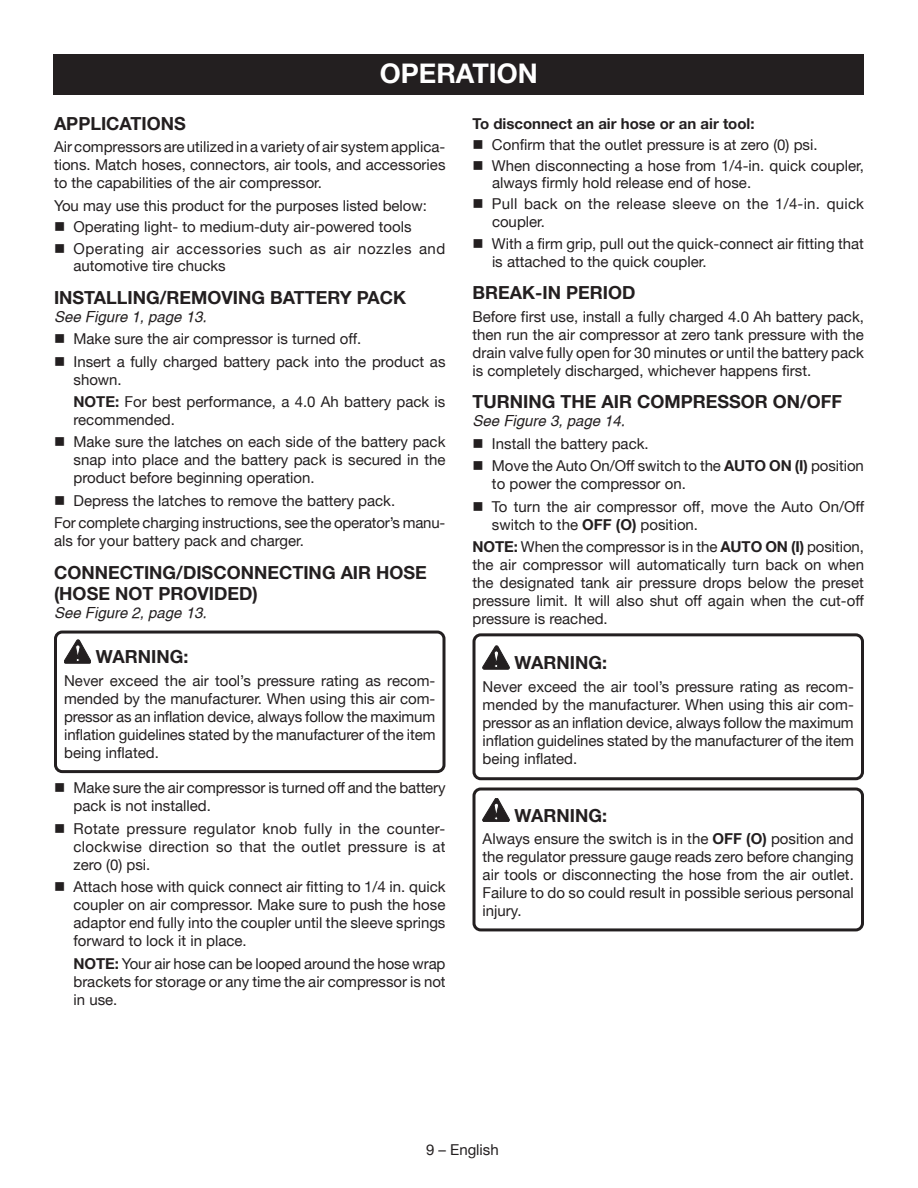
<style>
.page{position:relative;width:918px;height:1188px;background:#fff}
.page>*{position:absolute;margin:0;border:0;box-sizing:border-box;transform-origin:0 0}
.HEADING{font:700 27px "Helvetica Neue";color:#fff}
.Heading_2_w_no_space{font:700 18px/21.6px "Helvetica Neue";color:#231f20}
.Heading_2{font:700 18px "Helvetica Neue";color:#231f20}
.Warning{font:700 18px "Helvetica Neue";color:#231f20}
.bullets{font:15px/18px "Helvetica Neue";color:#231f20}
.Warning_Text{font:15px/18px "Helvetica Neue";letter-spacing:-.005em;color:#231f20;text-align:justify}
.Body_text{font:15px/18px "Helvetica Neue";color:#231f20;text-align:justify}
.bullets-2{font:15px/17.2px "Helvetica Neue";letter-spacing:.035em;color:#231f20}
.see_figure{font:italic 15px "Helvetica";color:#231f20}
.Body_text-2{font:700 15px "Helvetica Neue";color:#231f20}
.s1{font-weight:700}
</style>
<div class="page">
<svg style="left:483px;top:646px;width:26px;height:23px"></svg>
<svg style="left:483px;top:798px;width:26px;height:24px"></svg>
<svg style="left:64px;top:640px;width:27px;height:23px"></svg>
<div style="left:53px;top:54px;width:810px;height:41px;background:#231f20"></div>
<div style="left:54px;top:631px;width:392px;height:142px;border:3px solid #231f20;border-radius:7px"></div>
<div style="left:472px;top:633px;width:392px;height:147px;border:3px solid #231f20;border-radius:7px"></div>
<div style="left:472px;top:788px;width:392px;height:143px;border:3px solid #231f20;border-radius:7px"></div>
<p class="HEADING" style="left:380px;top:57px;width:159px">OPERATION</p>
<p class="Heading_2" style="left:54px;top:112px;width:133px">APPLICATIONS</p>
<p class="Body_text" style="left:54px;top:138px;width:393px">Air compressors are utilized in a variety of air system applica&shy;tions. Match hoses, connectors, air tools, and accessories to the capabilities of the air compressor.</p>
<p class="Body_text" style="left:54px;top:196px;width:375px">You may use this product for the purposes listed below:</p>
<p class="bullets" style="left:54px;top:218px;width:359px">■ Operating light- to medium-duty air-powered tools</p>
<p class="bullets-2" style="left:74px;top:240px;width:373px;text-indent:-20px">■ Operating air accessories such as air nozzles and automotive tire chucks</p>
<p class="Heading_2_w_no_space" style="left:54px;top:286px;width:354px">INSTALLING/REMOVING BATTERY PACK</p>
<p class="see_figure" style="left:54px;top:308px;width:154px">See Figure 1, page 13.</p>
<p class="bullets" style="left:54px;top:330px;width:309px">■ Make sure the air compressor is turned off.</p>
<p class="bullets" style="left:74px;top:352px;width:374px;text-indent:-20px">■ Insert a fully charged battery pack into the product as shown.</p>
<p class="bullets" style="left:74px;top:392px;width:373px"><span class="s1">NOTE:</span> For best performance, a 4.0 Ah battery pack is recommended.</p>
<p class="bullets" style="left:74px;top:433px;width:374px;text-align:justify;text-indent:-20px">■ Make sure the latches on each side of the battery pack snap into place and the battery pack is secured in the product before beginning operation.</p>
<p class="bullets" style="left:54px;top:491px;width:343px">■ Depress the latches to remove the battery pack.</p>
<p class="bullets" style="left:54px;top:514px;width:393px">For complete charging instructions, see the operator’s manu&shy;als for your battery pack and charger.</p>
<p class="Heading_2_w_no_space" style="left:54px;top:561px;width:374px">CONNECTING/DISCONNECTING AIR HOSE (HOSE NOT PROVIDED)</p>
<p class="see_figure" style="left:54px;top:604px;width:154px">See Figure 2, page 13.</p>
<p class="Warning" style="left:96px;top:646px;width:94px">WARNING:</p>
<p class="Warning_Text" style="left:64px;top:671px;width:373px">Never exceed the air tool’s pressure rating as recom&shy;mended by the manufacturer. When using this air com&shy;pressor as an inflation device, always follow the maximum inflation guidelines stated by the manufacturer of the item being inflated.</p>
<p class="bullets" style="left:74px;top:779px;width:374px;text-indent:-20px">■ Make sure the air compressor is turned off and the battery pack is not installed.</p>
<p class="bullets" style="left:74px;top:819px;width:374px;text-align:justify;text-indent:-20px">■ Rotate pressure regulator knob fully in the counter&shy;clockwise direction so that the outlet pressure is at zero (0) psi.</p>
<p class="bullets" style="left:74px;top:878px;width:374px;text-align:justify;text-indent:-20px">■ Attach hose with quick connect air fitting to 1/4 in. quick coupler on air compressor. Make sure to push the hose adaptor end fully into the coupler until the sleeve springs forward to lock it in place.</p>
<p class="bullets" style="left:74px;top:954px;width:374px;text-align:justify"><span class="s1">NOTE:</span> Your air hose can be looped around the hose wrap brackets for storage or any time the air compressor is not in use.</p>
<p class="Body_text-2" style="left:472px;top:115px;width:284px">To disconnect an air hose or an air tool:</p>
<p class="bullets" style="left:472px;top:136px;width:347px">■ Confirm that the outlet pressure is at zero (0) psi.</p>
<p class="bullets" style="left:492px;top:157px;width:374px;line-height:16.5px;text-indent:-20px">■ When disconnecting a hose from 1/4-in. quick coupler, always firmly hold release end of hose.</p>
<p class="bullets" style="left:492px;top:194px;width:374px;text-indent:-20px">■ Pull back on the release sleeve on the 1/4-in. quick coupler.</p>
<p class="bullets" style="left:492px;top:235px;width:373px;text-indent:-20px">■ With a firm grip, pull out the quick-connect air fitting that is attached to the quick coupler.</p>
<p class="Heading_2" style="left:472px;top:282px;width:164px">BREAK-IN PERIOD</p>
<p class="Body_text" style="left:472px;top:307px;width:393px">Before first use, install a fully charged 4.0 Ah battery pack, then run the air compressor at zero tank pressure with the drain valve fully open for 30 minutes or until the battery pack is completely discharged, whichever happens first.</p>
<p class="Heading_2_w_no_space" style="left:472px;top:391px;width:371px">TURNING THE AIR COMPRESSOR ON/OFF</p>
<p class="see_figure" style="left:472px;top:412px;width:154px">See Figure 3, page 14.</p>
<p class="bullets" style="left:472px;top:434px;width:178px">■ Install the battery pack.</p>
<p class="bullets" style="left:492px;top:457px;width:373px;text-indent:-19px">■ Move the Auto On/Off switch to the <span class="s1">AUTO ON (I)</span> position to power the compressor on.</p>
<p class="bullets" style="left:492px;top:497px;width:374px;text-indent:-20px">■ To turn the air compressor off, move the Auto On/Off switch to the <span class="s1">OFF (O)</span> position.</p>
<p class="bullets" style="left:472px;top:538px;width:393px;text-align:justify"><span class="s1">NOTE:</span> When the compressor is in the <span class="s1">AUTO ON (I)</span> position, the air compressor will automatically turn back on when the designated tank air pressure drops below the preset pressure limit. It will also shut off again when the cut-off pressure is reached.</p>
<p class="Warning" style="left:514px;top:652px;width:94px">WARNING:</p>
<p class="Warning_Text" style="left:483px;top:677px;width:373px">Never exceed the air tool’s pressure rating as recom&shy;mended by the manufacturer. When using this air com&shy;pressor as an inflation device, always follow the maximum inflation guidelines stated by the manufacturer of the item being inflated.</p>
<p class="Warning" style="left:514px;top:804px;width:94px">WARNING:</p>
<p class="Warning_Text" style="left:483px;top:830px;width:373px">Always ensure the switch is in the <span class="s1">OFF (O)</span> position and the regulator pressure gauge reads zero before changing air tools or disconnecting the hose from the air outlet.<br>Failure to do so could result in possible serious personal injury.</p>
<p class="bullets" style="left:426px;top:1140px;width:74px">9 – English</p>
</div>
